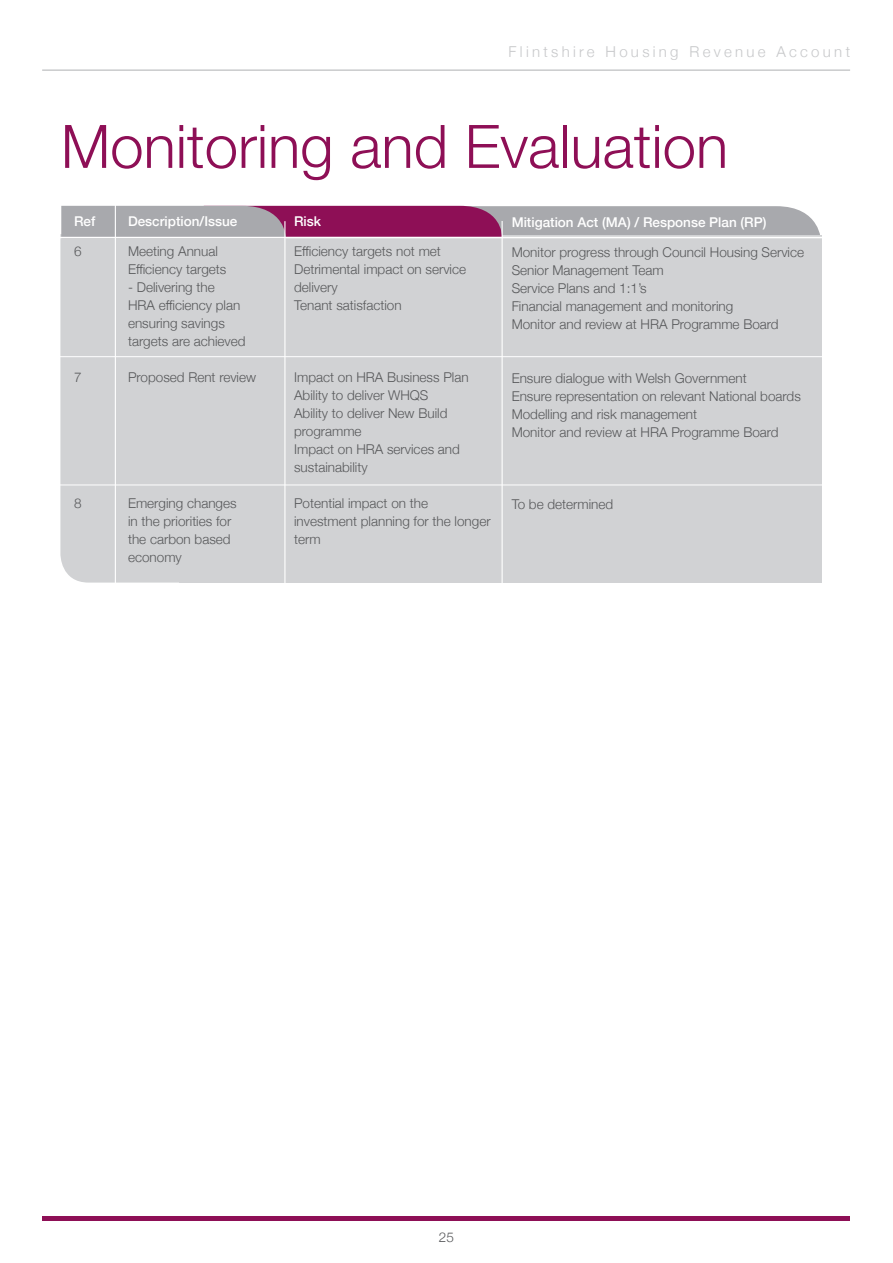
<style>
.page{position:relative;width:893px;height:1263px;background:#fff}
.page>*{position:absolute;margin:0;border:0;box-sizing:border-box;transform-origin:0 0}
.t1{font:300 60px "Helvetica Neue";color:#8e0f56}
.t2{font:300 15px "Helvetica Neue";letter-spacing:.22em;color:#c7c8ca}
.t3{font:300 13.5px/18px "Helvetica Neue";color:#57585a}
.t4{font:500 13.5px "Helvetica Neue";color:#fff}
</style>
<div class="page">
<hr style="left:42px;top:69px;width:808px;height:2px;background:#c7c8ca">
<hr style="left:42px;top:1216px;width:808px;height:4px;background:#8e0f56">
<div style="left:180px;top:236px;width:642px;height:347px;background:#d1d2d4"></div>
<svg style="left:60px;top:234px;width:259px;height:349px"></svg>
<svg style="left:61px;top:206px;width:760px;height:37px;background:#aa8c9f"></svg>
<hr style="left:284px;top:221px;width:1px;height:404px;background:#fff">
<hr style="left:0;top:237px;width:829px;height:1px;background:#fff">
<hr style="left:502px;top:221px;width:1px;height:403px;background:#fff">
<hr style="left:115px;top:205px;width:1px;height:421px;background:#fff">
<hr style="left:9px;top:356px;width:828px;height:1px;background:#fff">
<hr style="left:22px;top:485px;width:828px;height:1px;background:#fff">
<p class="t2" style="left:509px;top:40px;width:343px">Flintshire Housing Revenue Account</p>
<p class="t1" style="left:61px;top:98px;width:669px">Monitoring and Evaluation</p>
<p class="t4" style="left:74px;top:210px;width:23px">Ref</p>
<p class="t4" style="left:128px;top:210px;width:111px">Description/Issue</p>
<p class="t3" style="left:74px;top:241px;width:9px">6</p>
<p class="t3" style="left:128px;top:241px;width:100px">Meeting Annual<br>Efficiency targets</p>
<p class="t3" style="left:128px;top:277px;width:119px">- Delivering the<br>HRA efficiency plan ensuring savings targets are achieved</p>
<p class="t3" style="left:74px;top:367px;width:9px">7</p>
<p class="t3" style="left:128px;top:367px;width:130px">Proposed Rent review</p>
<p class="t4" style="left:294px;top:210px;width:29px">Risk</p>
<p class="t3" style="left:294px;top:241px;width:148px">Efficiency targets not met</p>
<p class="t3" style="left:294px;top:259px;width:174px">Detrimental impact on service delivery</p>
<p class="t3" style="left:294px;top:295px;width:109px">Tenant satisfaction</p>
<p class="t4" style="left:512px;top:211px;width:256px">Mitigation Act (MA) / Response Plan (RP)</p>
<p class="t3" style="left:512px;top:242px;width:294px">Monitor progress through Council Housing Service<br>Senior Management Team</p>
<p class="t3" style="left:512px;top:278px;width:137px">Service Plans and 1:1’s</p>
<p class="t3" style="left:512px;top:296px;width:223px">Financial management and monitoring</p>
<p class="t3" style="left:512px;top:314px;width:268px">Monitor and review at HRA Programme Board</p>
<p class="t3" style="left:294px;top:367px;width:176px">Impact on HRA Business Plan</p>
<p class="t3" style="left:294px;top:385px;width:136px">Ability to deliver WHQS</p>
<p class="t3" style="left:294px;top:403px;width:155px">Ability to deliver New Build programme</p>
<p class="t3" style="left:294px;top:439px;width:167px">Impact on HRA services and sustainability</p>
<p class="t3" style="left:294px;top:493px;width:198px">Potential impact on the investment planning for the longer term</p>
<p class="t3" style="left:512px;top:368px;width:237px">Ensure dialogue with Welsh Government</p>
<p class="t3" style="left:512px;top:386px;width:291px">Ensure representation on relevant National boards</p>
<p class="t3" style="left:512px;top:404px;width:187px">Modelling and risk management</p>
<p class="t3" style="left:512px;top:422px;width:268px">Monitor and review at HRA Programme Board</p>
<p class="t3" style="left:74px;top:493px;width:9px">8</p>
<p class="t3" style="left:128px;top:493px;width:110px">Emerging changes in the priorities for the carbon based economy</p>
<p class="t3" style="left:512px;top:494px;width:103px">To be determined</p>
<p class="t3" style="left:439px;top:1227px;width:17px">25</p>
</div>
